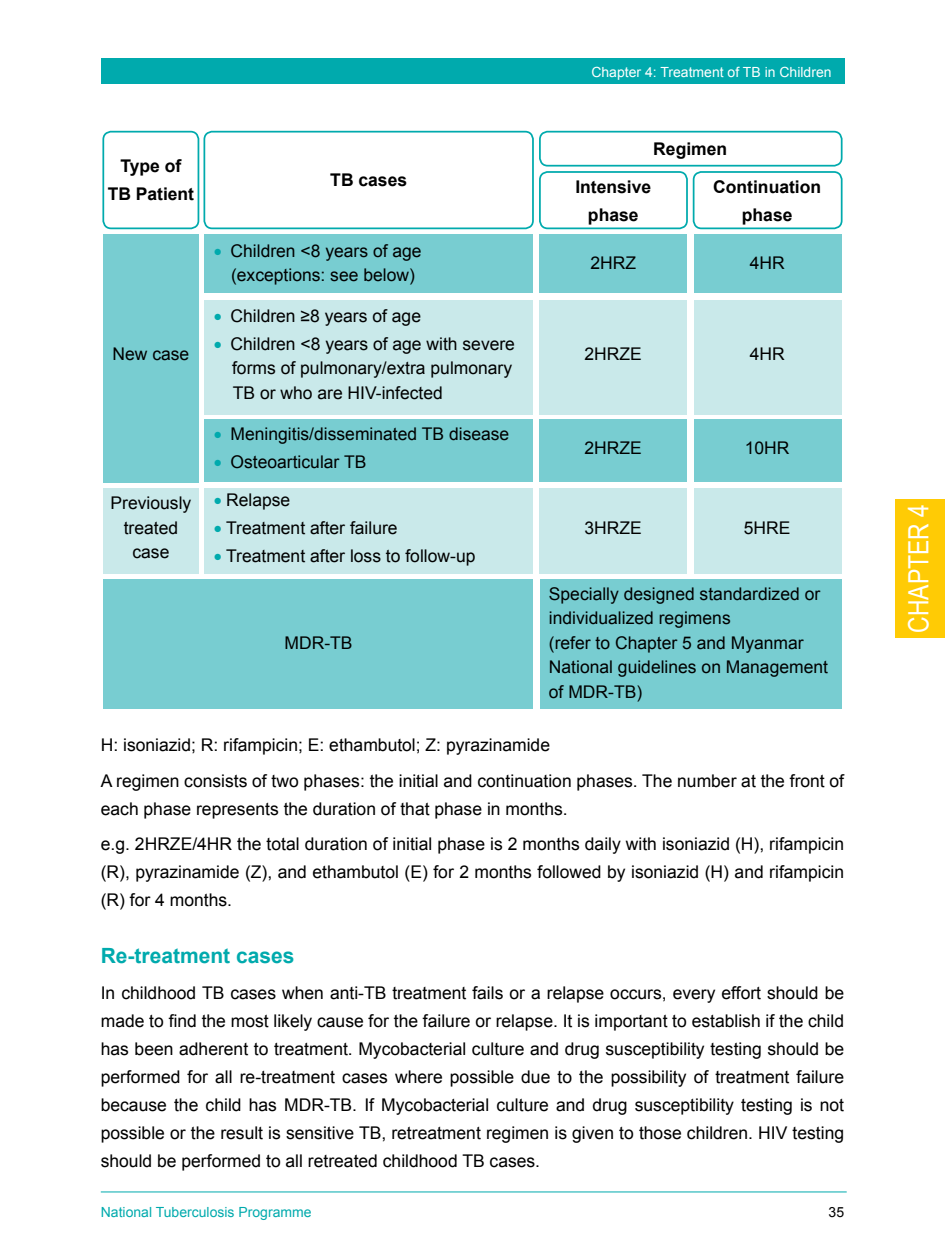
<style>
.page{position:relative;width:945px;height:1260px;background:#fff}
.page>*{position:absolute;margin:0;border:0;box-sizing:border-box;transform-origin:0 0}
.t1{font:28px "Arial Narrow";color:#fff}
.t2{font:700 21px "Arial";color:#00aaad}
.t3{font:17.5px/24.5px "Arial";color:#000}
.t4{font:700 17.5px/28px "Arial";color:#000;text-align:center}
.t5{font:14px "Arial";color:#fff}
.t6{font:14px "Arial";color:#00aaad}
.t7{font:14px "Arial";color:#000}
.s1{color:#00aaad}
</style>
<div class="page">
<div style="left:101px;top:58px;width:743px;height:25px;background:#00aaad"></div>
<div style="left:102px;top:131px;width:97px;height:98px;border:2px solid #00aaad;border-radius:8px"></div>
<div style="left:103px;top:234px;width:95px;height:248px;background:#78cdd1"></div>
<div style="left:103px;top:488px;width:95px;height:85px;background:#c9e9ea"></div>
<div style="left:203px;top:131px;width:331px;height:98px;border:2px solid #00aaad;border-radius:8px"></div>
<div style="left:204px;top:300px;width:329px;height:115px;background:#c9e9ea"></div>
<div style="left:204px;top:234px;width:329px;height:58px;background:#78cdd1"></div>
<div style="left:204px;top:420px;width:329px;height:62px;background:#78cdd1"></div>
<div style="left:103px;top:579px;width:430px;height:129px;background:#78cdd1"></div>
<div style="left:204px;top:488px;width:329px;height:85px;background:#c9e9ea"></div>
<div style="left:540px;top:300px;width:147px;height:115px;background:#c9e9ea"></div>
<div style="left:540px;top:234px;width:147px;height:58px;background:#78cdd1"></div>
<div style="left:540px;top:420px;width:147px;height:62px;background:#78cdd1"></div>
<div style="left:540px;top:488px;width:147px;height:85px;background:#c9e9ea"></div>
<div style="left:695px;top:300px;width:147px;height:115px;background:#c9e9ea"></div>
<div style="left:695px;top:234px;width:147px;height:58px;background:#78cdd1"></div>
<div style="left:695px;top:420px;width:147px;height:62px;background:#78cdd1"></div>
<div style="left:540px;top:579px;width:302px;height:129px;background:#78cdd1"></div>
<div style="left:695px;top:488px;width:147px;height:85px;background:#c9e9ea"></div>
<div style="left:539px;top:131px;width:304px;height:36px;border:2px solid #00aaad;border-radius:8px"></div>
<div style="left:539px;top:171px;width:149px;height:58px;border:2px solid #00aaad;border-radius:8px"></div>
<div style="left:693px;top:171px;width:150px;height:58px;border:2px solid #00aaad;border-radius:8px"></div>
<hr style="left:101px;top:1192px;width:746px;height:1px;background:#00aaad">
<div style="left:896px;top:499px;width:49px;height:139px;background:#ffcb05"></div>
<p class="t5" style="left:591px;top:63px;width:242px">Chapter 4: Treatment of TB in Children</p>
<p class="t4" style="left:108px;top:153px;width:88px">Type of<br>TB Patient</p>
<p class="t3" style="left:113px;top:342px;width:78px">New case</p>
<p class="t4" style="left:330px;top:167px;width:78px">TB cases</p>
<p class="t3" style="left:231px;top:238px;width:192px;text-indent:-17px"><span class="s1">•</span> Children &lt;8 years of age (exceptions: see below)</p>
<p class="t4" style="left:653px;top:136px;width:75px">Regimen</p>
<p class="t4" style="left:575px;top:173px;width:77px">Intensive phase</p>
<p class="t4" style="left:713px;top:173px;width:109px">Continuation phase</p>
<p class="t3" style="left:590px;top:251px;width:47px">2HRZ</p>
<p class="t3" style="left:750px;top:251px;width:36px">4HR</p>
<p class="t3" style="left:214px;top:304px;width:209px"><span class="s1">•</span> Children ≥8 years of age</p>
<p class="t3" style="left:232px;top:332px;width:284px;text-indent:-18px"><span class="s1">•</span> Children &lt;8 years of age with severe forms of pulmonary/extra pulmonary<br>TB or who are HIV-infected</p>
<p class="t3" style="left:585px;top:342px;width:59px">2HRZE</p>
<p class="t3" style="left:750px;top:342px;width:36px">4HR</p>
<p class="t3" style="left:214px;top:422px;width:297px"><span class="s1">•</span> Meningitis/disseminated TB disease</p>
<p class="t3" style="left:214px;top:450px;width:154px"><span class="s1">•</span> Osteoarticular TB</p>
<p class="t3" style="left:585px;top:436px;width:59px">2HRZE</p>
<p class="t3" style="left:745px;top:436px;width:46px">10HR</p>
<p class="t3" style="left:111px;top:491px;width:82px;text-align:center">Previously treated case</p>
<p class="t3" style="left:214px;top:488px;width:78px"><span class="s1">•</span> Relapse</p>
<p class="t3" style="left:214px;top:516px;width:185px"><span class="s1">•</span> Treatment after failure</p>
<p class="t3" style="left:214px;top:544px;width:263px"><span class="s1">•</span> Treatment after loss to follow-up</p>
<p class="t3" style="left:585px;top:516px;width:59px">3HRZE</p>
<p class="t3" style="left:744px;top:516px;width:48px">5HRE</p>
<p class="t3" style="left:549px;top:582px;width:281px">Specially designed standardized or individualized regimens<br>(refer to Chapter 5 and Myanmar<br>National guidelines on Management of MDR-TB)</p>
<p class="t3" style="left:101px;top:727px;width:745px;line-height:35.5px">H: isoniazid; R: rifampicin; E: ethambutol; Z: pyrazinamide<br>A regimen consists of two phases: the initial and continuation phases. The number at the front of</p>
<p class="t3" style="left:101px;top:791px;width:745px;line-height:35.5px">each phase represents the duration of that phase in months.<br>e.g. 2HRZE/4HR the total duration of initial phase is 2 months daily with isoniazid (H), rifampicin</p>
<p class="t3" style="left:101px;top:858px;width:745px;line-height:28px">(R), pyrazinamide (Z), and ethambutol (E) for 2 months followed by isoniazid (H) and rifampicin (R) for 4 months.</p>
<p class="t2" style="left:101px;top:942px;width:195px">Re-treatment cases</p>
<p class="t3" style="left:101px;top:979px;width:745px;line-height:28px;text-align:justify">In childhood TB cases when anti-TB treatment fails or a relapse occurs, every effort should be made to find the most likely cause for the failure or relapse. It is important to establish if the child has been adherent to treatment. Mycobacterial culture and drug susceptibility testing should be performed for all re-treatment cases where possible due to the possibility of treatment failure because the child has MDR-TB. If Mycobacterial culture and drug susceptibility testing is not possible or the result is sensitive TB, retreatment regimen is given to those children. HIV testing should be performed to all retreated childhood TB cases.</p>
<p class="t3" style="left:285px;top:631px;width:70px">MDR-TB</p>
<p class="t6" style="left:101px;top:1203px;width:212px">National Tuberculosis Programme</p>
<p class="t7" style="left:829px;top:1203px;width:17px">35</p>
<h1 class="t1" style="left:898px;top:633px;width:130px;rotate:-90deg">CHAPTER 4</h1>
</div>
